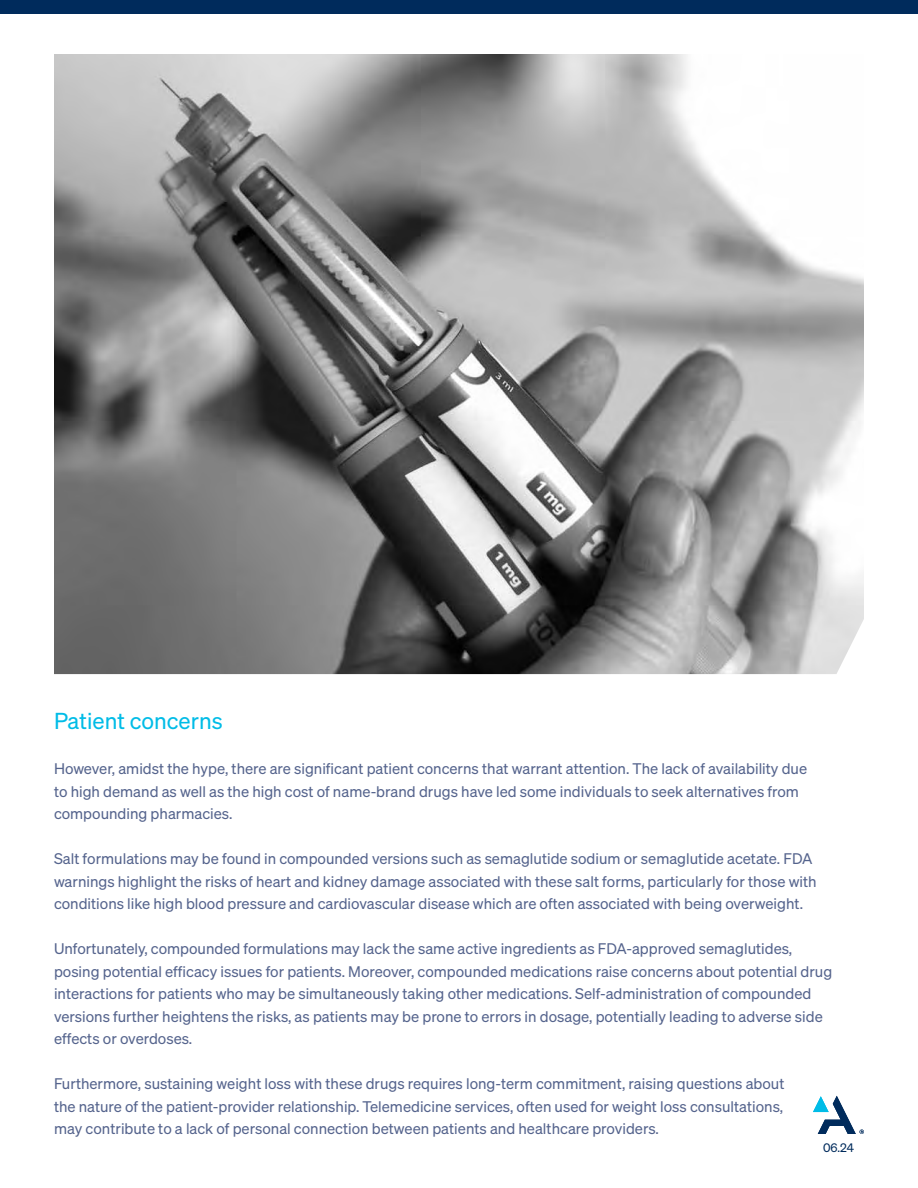
<style>
.page{position:relative;width:918px;height:1188px;background:#fff}
.page>*{position:absolute;margin:0;border:0;box-sizing:border-box;transform-origin:0 0}
.t1{font:22.5px "Sohne Buch";color:#00bce7}
.t2{font:15px/22.5px "Sohne Buch";color:#55648d}
.t3{font:12px "Sohne Buch";color:#002b5c}
</style>
<div class="page">
<div style="left:0;top:0;width:918px;height:14px;background:#002b5c"></div>
<svg style="left:813px;top:1096px;width:51px;height:38px"></svg>
<img style="left:54px;top:54px;width:810px;height:620px">
<h1 class="t1" style="left:54px;top:708px;width:170px">Patient concerns</h1>
<p class="t2" style="left:54px;top:757px;width:755px">However, amidst the hype, there are significant patient concerns that warrant attention. The lack of availability due to high demand as well as the high cost of name-brand drugs have led some individuals to seek alternatives from compounding pharmacies.</p>
<p class="t2" style="left:54px;top:847px;width:764px">Salt formulations may be found in compounded versions such as semaglutide sodium or semaglutide acetate. FDA warnings highlight the risks of heart and kidney damage associated with these salt forms, particularly for those with conditions like high blood pressure and cardiovascular disease which are often associated with being overweight.</p>
<p class="t2" style="left:54px;top:937px;width:780px">Unfortunately, compounded formulations may lack the same active ingredients as FDA-approved semaglutides, posing potential efficacy issues for patients. Moreover, compounded medications raise concerns about potential drug interactions for patients who may be simultaneously taking other medications. Self-administration of compounded versions further heightens the risks, as patients may be prone to errors in dosage, potentially leading to adverse side effects or overdoses.</p>
<p class="t2" style="left:54px;top:1072px;width:732px;text-align:justify">Furthermore, sustaining weight loss with these drugs requires long-term commitment, raising questions about the nature of the patient-provider relationship. Telemedicine services, often used for weight loss consultations, may contribute to a lack of personal connection between patients and healthcare providers.</p>
<p class="t3" style="left:823px;top:1140px;width:32px">06.24</p>
</div>
